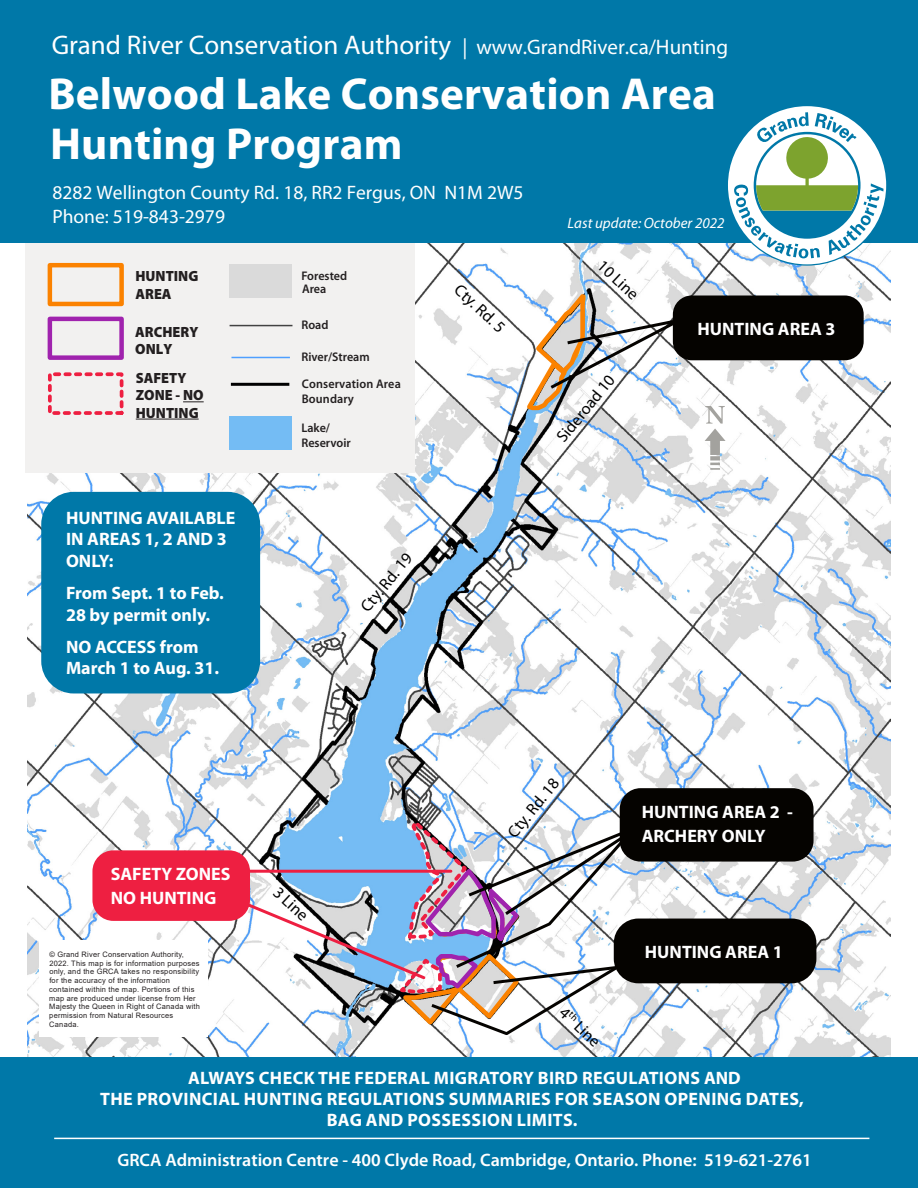
<style>
.page{position:relative;width:918px;height:1188px;background:#fff}
.page>*{position:absolute;margin:0;border:0;box-sizing:border-box;transform-origin:0 0}
.t1{font:700 45px/50.2px "Myriad Pro";letter-spacing:.005em;color:#fff}
.t2{font:27px "Myriad Pro";color:#fff}
.t3{font:19.5px/24px "Myriad Pro";color:#fff}
.t4{font:700 18px/21.6px "Myriad Pro";color:#fff}
.t5{font:700 18px "Myriad Pro";letter-spacing:.02em;color:#fff}
.t6{font:600 18px "Myriad Pro";color:#fff}
.t7{font:16.5px "Myriad Pro";color:#000}
.t8{font:italic 15px "Myriad Pro";color:#fff}
.t9{font:900 14.85px/17.2px "Myriad Pro";color:#231f20}
.t10{font:600 12.6px/12.6px "Myriad Pro";color:#231f20}
.t11{font:7.5px/8.7px "Arial";letter-spacing:.03em;color:#231f20}
.s1{font-size:21px}
</style>
<div class="page">
<img style="left:27px;top:242px;width:863px;height:815px">
<div style="left:673px;top:296px;width:191px;height:64px;background:#050300;border-radius:19px"></div>
<div style="left:41px;top:492px;width:219px;height:201px;background:#0078a8;border-radius:32px"></div>
<div style="left:620px;top:788px;width:194px;height:74px;background:#050300;border-radius:21px"></div>
<div style="left:92px;top:850px;width:158px;height:71px;background:#ee1f41;border-radius:21px"></div>
<div style="left:614px;top:919px;width:202px;height:64px;background:#050300;border-radius:25px"></div>
<svg style="left:523px;top:290px;width:176px;height:123px"></svg>
<div style="left:39px;top:941px;width:168px;height:96px;background:#fff"></div>
<div style="left:26px;top:242px;width:389px;height:231px;background:#f2f1f0"></div>
<div style="left:48px;top:263px;width:76px;height:43px;border:4px solid #fb8200"></div>
<div style="left:48px;top:317px;width:76px;height:43px;border:4px solid #a023ae"></div>
<div style="left:48px;top:372px;width:75px;height:43px;border:4px dashed #ee1f41"></div>
<div style="left:229px;top:265px;width:63px;height:33px;background:#dadada"></div>
<hr style="left:230px;top:325px;width:62px;height:1px;background:#424242">
<hr style="left:231px;top:357px;width:59px;height:1px;background:#4e9fff">
<hr style="left:231px;top:383px;width:58px;height:3px;background:#010101">
<div style="left:229px;top:417px;width:63px;height:33px;background:#74bcf4"></div>
<svg style="left:705px;top:406px;width:21px;height:64px"></svg>
<svg style="left:183px;top:401px;width:21px;height:1px"></svg>
<hr style="left:136px;top:419px;width:63px;height:1px;background:#231f20">
<svg style="left:233px;top:816px;width:414px;height:221px"></svg>
<div style="left:0;top:1057px;width:918px;height:131px;background:#0078a8"></div>
<hr style="left:54px;top:1138px;width:815px;height:1px;background:#fff">
<div style="left:0;top:0;width:918px;height:242px;background:#0078a8"></div>
<div style="left:728px;top:106px;width:158px;height:158px;background:#fff;border-radius:50%"></div>
<svg style="left:734px;top:112px;width:150px;height:147px"></svg>
<h2 class="t2" style="left:52px;top:28px;width:678px">Grand River Conservation Authority <span class="s1">| www.GrandRiver.ca/Hunting</span></h2>
<h1 class="t1" style="left:48px;top:67px;width:669px">Belwood Lake Conservation Area<br>Hunting Program</h1>
<h3 class="t3" style="left:52px;top:180px;width:473px">8282 Wellington County Rd. 18, RR2 Fergus, ON N1M 2W5<br>Phone: 519-843-2979</h3>
<h3 class="t9" style="left:135px;top:268px;width:64px">HUNTING<br>AREA</h3>
<h3 class="t9" style="left:135px;top:323px;width:65px">ARCHERY<br>ONLY</h3>
<h3 class="t9" style="left:136px;top:370px;width:69px">SAFETY<br>ZONE - NO<br>HUNTING</h3>
<h3 class="t4" style="left:66px;top:506px;width:171px">HUNTING AVAILABLE<br>IN AREAS 1, 2 AND 3<br>ONLY:</h3>
<h3 class="t4" style="left:66px;top:582px;width:159px">From Sept. 1 to Feb.<br>28 by permit only.</h3>
<h3 class="t4" style="left:66px;top:635px;width:155px">NO ACCESS from<br>March 1 to Aug. 31.</h3>
<h3 class="t10" style="left:301px;top:269px;width:47px">Forested<br>Area</h3>
<h3 class="t10" style="left:301px;top:318px;width:29px">Road</h3>
<h3 class="t10" style="left:301px;top:343px;width:101px;line-height:26.8px">River/Stream<br>Conservation Area</h3>
<h3 class="t10" style="left:302px;top:392px;width:54px">Boundary</h3>
<h3 class="t10" style="left:301px;top:420px;width:51px;line-height:14.5px">Lake/<br>Reservoir</h3>
<h3 class="t7" style="left:464px;top:280px;width:64px;rotate:43deg">Cty. Rd. 5</h3>
<h3 class="t7" style="left:356px;top:603px;width:73px;rotate:-51deg">Cty. Rd. 19</h3>
<h3 class="t8" style="left:568px;top:214px;width:158px">Last update: October 2022</h3>
<h3 class="t7" style="left:607px;top:256px;width:51px;rotate:43deg">10 Line</h3>
<h3 class="t7" style="left:552px;top:433px;width:83px;rotate:-51deg">Sideroad 10</h3>
<h3 class="t4" style="left:698px;top:318px;width:139px">HUNTING AREA 3</h3>
<h3 class="t4" style="left:111px;top:862px;width:121px;line-height:24px">SAFETY ZONES<br>NO HUNTING</h3>
<p class="t11" style="left:49px;top:950px;width:152px">© Grand River Conservation Authority, 2022. This map is for information purposes only, and the GRCA takes no responsibility for the accuracy of the information contained within the map. Portions of this map are produced under license from Her Majesty the Queen in Right of Canada with permission from Natural Resources Canada.</p>
<h3 class="t7" style="left:283px;top:882px;width:43px;rotate:43deg">3 Line</h3>
<h3 class="t7" style="left:503px;top:829px;width:73px;rotate:-51deg">Cty. Rd. 18</h3>
<h3 class="t7" style="left:569px;top:1002px;width:51px;rotate:44deg">4<sup>th</sup> Line</h3>
<h3 class="t4" style="left:642px;top:799px;width:153px;line-height:24px">HUNTING AREA 2 -<br>ARCHERY ONLY</h3>
<h3 class="t4" style="left:645px;top:940px;width:139px">HUNTING AREA 1</h3>
<h3 class="t5" style="left:188px;top:1066px;width:554px">ALWAYS CHECK THE FEDERAL MIGRATORY BIRD REGULATIONS AND</h3>
<h3 class="t5" style="left:100px;top:1087px;width:705px">THE PROVINCIAL HUNTING REGULATIONS SUMMARIES FOR SEASON OPENING DATES,</h3>
<h3 class="t5" style="left:327px;top:1108px;width:252px">BAG AND POSSESSION LIMITS.</h3>
<h3 class="t6" style="left:117px;top:1149px;width:696px">GRCA Administration Centre - 400 Clyde Road, Cambridge, Ontario. Phone: 519-621-2761</h3>
</div>
